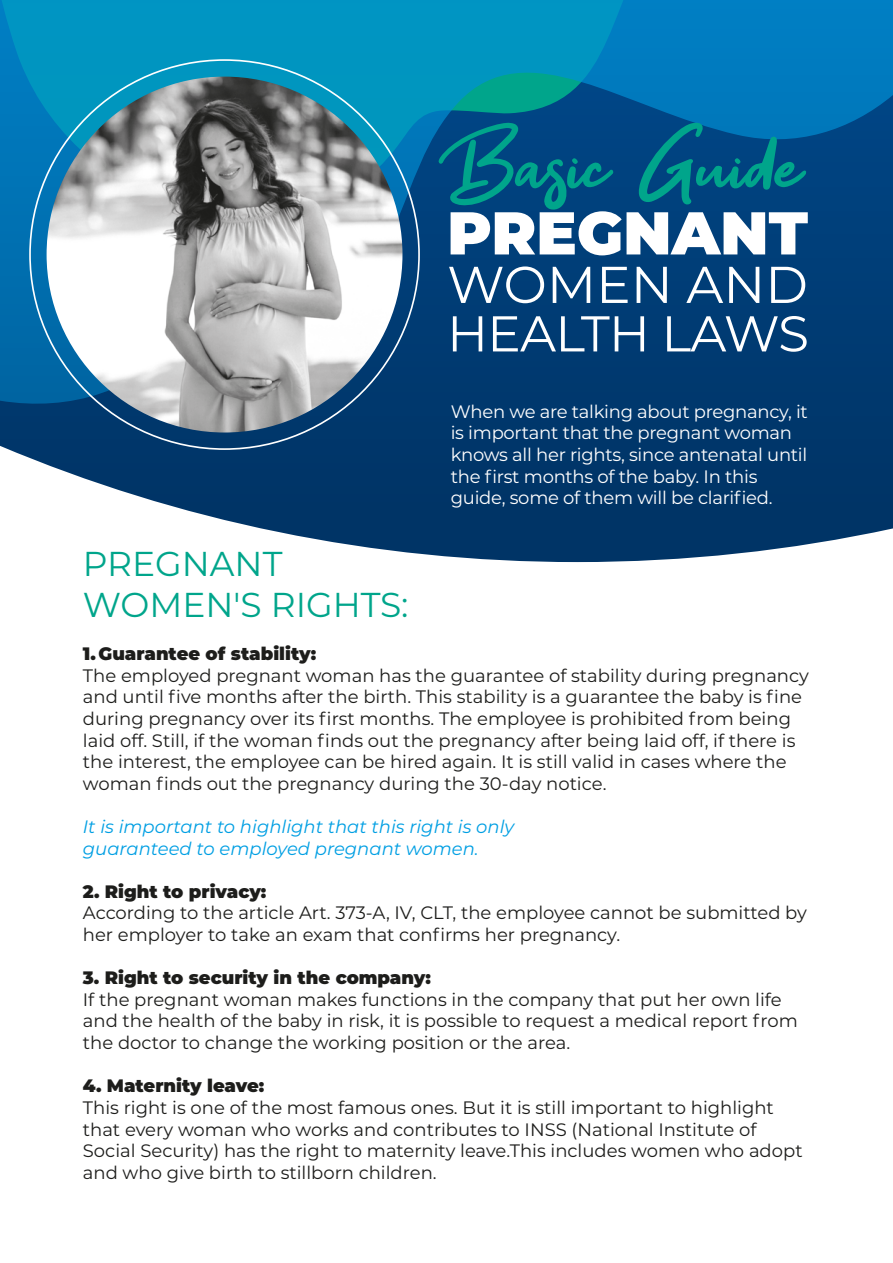
<style>
.page{position:relative;width:893px;height:1263px;background:#fff}
.page>*{position:absolute;margin:0;border:0;box-sizing:border-box;transform-origin:0 0}
.t1{font:108.75px "Get Show";color:#00a58b}
.t2{font:900 60.3px "Montserrat";color:#fff}
.t3{font:51.6px "Montserrat";color:#fff}
.t4{font:50.25px "Montserrat";letter-spacing:-.015em;color:#fff}
.t5{font:34.5px/41.4px "Montserrat";color:#00a58b}
.t6{font:18px/21.6px "Montserrat";color:#1d1d1b}
.t7{font:18px/21.6px "Montserrat";letter-spacing:-.015em;color:#fff}
.t8{font:900 18px "Montserrat";color:#1d1d1b}
.t9{font:italic 18px/21.6px "Montserrat";color:#009fe3}
</style>
<div class="page">
<svg style="left:0;top:412px;width:893px;height:150px"></svg>
<svg style="left:0;top:0;width:893px;height:412px;background:#015f96"></svg>
<img style="left:47px;top:77px;width:355px;height:355px;border-radius:178px">
<h1 class="t1" style="left:438px;top:104px;width:365px">Basic Guide</h1>
<h2 class="t2" style="left:447px;top:188px;width:362px">PREGNANT</h2>
<h3 class="t3" style="left:447px;top:249px;width:362px">WOMEN AND</h3>
<h3 class="t4" style="left:447px;top:299px;width:363px">HEALTH LAWS</h3>
<p class="t7" style="left:451px;top:400px;width:359px">When we are talking about pregnancy, it is important that the pregnant woman knows all her rights, since antenatal until the first months of the baby. In this guide, some of them will be clarified.</p>
<h3 class="t5" style="left:83px;top:541px;width:327px">PREGNANT<br>WOMEN'S RIGHTS:</h3>
<p class="t8" style="left:83px;top:640px;width:235px">1. Guarantee of stability:</p>
<p class="t6" style="left:83px;top:664px;width:728px">The employed pregnant woman has the guarantee of stability during pregnancy and until five months after the birth. This stability is a guarantee the baby is fine during pregnancy over its first months. The employee is prohibited from being laid off. Still, if the woman finds out the pregnancy after being laid off, if there is the interest, the employee can be hired again. It is still valid in cases where the woman finds out the pregnancy during the 30-day notice.</p>
<p class="t9" style="left:83px;top:815px;width:433px">It is important to highlight that this right is only guaranteed to employed pregnant women.</p>
<p class="t8" style="left:83px;top:878px;width:185px">2. Right to privacy:</p>
<p class="t6" style="left:83px;top:902px;width:726px">According to the article Art. 373-A, IV, CLT, the employee cannot be submitted by her employer to take an exam that confirms her pregnancy.</p>
<p class="t8" style="left:83px;top:964px;width:350px">3. Right to security in the company:</p>
<p class="t6" style="left:83px;top:988px;width:716px">If the pregnant woman makes functions in the company that put her own life and the health of the baby in risk, it is possible to request a medical report from the doctor to change the working position or the area.</p>
<p class="t8" style="left:83px;top:1072px;width:183px">4. Maternity leave:</p>
<p class="t6" style="left:83px;top:1096px;width:721px">This right is one of the most famous ones. But it is still important to highlight that every woman who works and contributes to INSS (National Institute of Social Security) has the right to maternity leave.This includes women who adopt and who give birth to stillborn children.</p>
</div>
